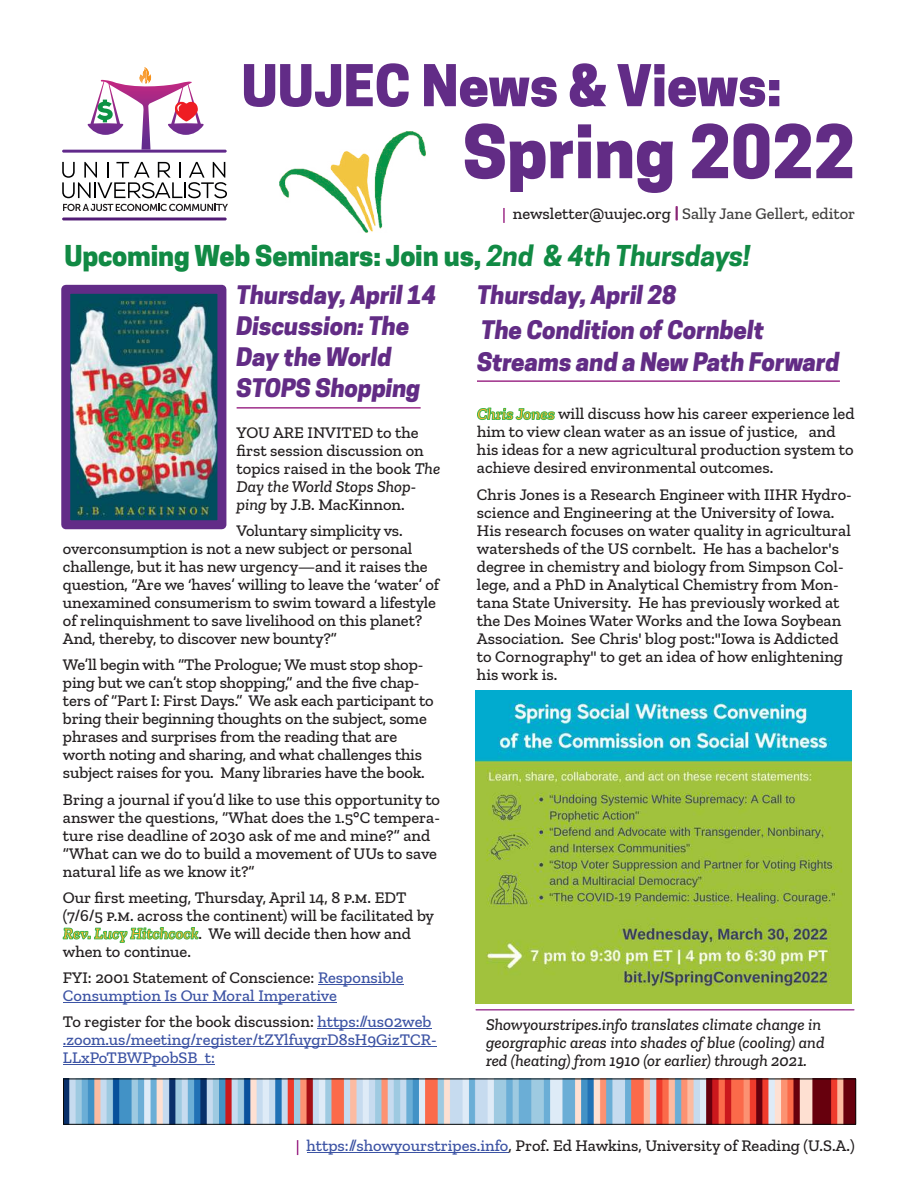
<style>
.page{position:relative;width:918px;height:1188px;background:#fff}
.page>*{position:absolute;margin:0;border:0;box-sizing:border-box;transform-origin:0 0}
.t1{font:800 69px "Cooper Hewitt";color:#622c85}
.t2{font:800 54px "Cooper Hewitt";color:#622c87}
.t3{font:800 27px "Cooper Hewitt";letter-spacing:-.005em;color:#118a44}
.t4{font:italic 800 24px/31.2px "Cooper Hewitt";letter-spacing:-.005em;color:#622c85}
.t5{font:500 16.5px/18px "Zilla Slab";color:#231f20}
.t6{font:500 16.5px/18px "Zilla Slab";color:#3c53a4}
.t7{font:italic 500 16.5px/18px "Zilla Slab";color:#231f20}
.t8{font:500 16.5px "Zilla Slab";color:#41403f}
.s1{color:#231f20}
.s2{font-weight:700;font-style:italic}
.s3{font-style:italic}
.s4{font-weight:700;font-style:italic;color:#f7b332}
.s5{color:#622c87}
.s6{color:#3c53a4}
</style>
<div class="page">
<hr style="left:476px;top:1009px;width:378px;height:2px;background:#a04198">
<svg style="left:297px;top:1140px;width:1px;height:15px"></svg>
<hr style="left:477px;top:380px;width:363px;height:2px;background:#9e2e89">
<svg style="left:503px;top:208px;width:2px;height:15px"></svg>
<hr style="left:237px;top:407px;width:184px;height:2px;background:#9e2e89">
<hr style="left:318px;top:984px;width:86px;height:1px;background:#3c53a4">
<hr style="left:63px;top:1002px;width:274px;height:1px;background:#3c53a4">
<hr style="left:317px;top:1029px;width:114px;height:1px;background:#3c53a4">
<hr style="left:63px;top:1047px;width:374px;height:1px;background:#3c53a4">
<hr style="left:63px;top:1065px;width:152px;height:1px;background:#3c53a4">
<hr style="left:307px;top:1152px;width:201px;height:1px;background:#3c53a4">
<svg style="left:62px;top:162px;width:165px;height:36px"></svg>
<svg style="left:63px;top:204px;width:165px;height:7px"></svg>
<hr style="left:62px;top:218px;width:165px;height:2px;background:#521c76">
<svg style="left:62px;top:150px;width:165px;height:3px"></svg>
<svg style="left:87px;top:67px;width:117px;height:83px"></svg>
<img style="left:279px;top:131px;width:147px;height:102px">
<img style="left:71px;top:295px;width:145px;height:224px">
<div style="left:61px;top:285px;width:165px;height:244px;border:9px solid #622c87"></div>
<img style="left:476px;top:691px;width:376px;height:312px">
<img style="left:65px;top:1081px;width:789px;height:42px">
<div style="left:63px;top:1079px;width:793px;height:46px;border:1px solid #080a0a"></div>
<h2 class="t2" style="left:242px;top:66px;width:542px">UUJEC News &amp; Views:</h2>
<h1 class="t1" style="left:463px;top:126px;width:394px">Spri g 2022</h1>
<p class="t8" style="left:513px;top:206px;width:344px"><span class="s1">newsletter@uujec.org |</span> Sally Jane Gellert, editor</p>
<h3 class="t3" style="left:65px;top:246px;width:687px">Upcomi g Web Semi ars: Joi us, <span class="s2">2nd &amp; 4t T ursdays!</span></h3>
<h3 class="t4" style="left:237px;top:282px;width:201px">Thursd y, April 14<br>Discussion: The<br>D y the World<br>STOPS Shopping</h3>
<p class="t5" style="left:237px;top:424px;width:205px">YOU ARE INVITED to the first session discussion on topics raised in the book <span class="s3">The<br>Day he World S ops Shop&shy;ping</span> by J.B. MacKinnon.</p>
<p class="t5" style="left:63px;top:522px;width:378px;text-indent:174px">Voluntary simplicity vs. overconsumption is not a new subject or personal challenge, but it has new urgency—and it raises the question, “Are we ‘haves’ willing to leave the ‘water’ of unexamined consumerism to swim toward a lifestyle of relinquishment to save livelihood on this planet?<br>And, thereby, to discover new bounty?”</p>
<p class="t5" style="left:63px;top:657px;width:372px">We’ll begin with “The Prologue; We must stop shop&shy;ping but we can’t stop shopping,” and the five chap&shy;ters of “Part I: First Days.” We ask each participant to bring their beginning thoughts on the subject, some phrases and surprises from the reading that are worth noting and sharing, and what challenges this subject raises for you. Many libraries have the book.</p>
<p class="t5" style="left:63px;top:791px;width:379px">Bring a journal if you’d like to use this opportunity to answer the questions, “What does the 1.5°C tempera&shy;ture rise deadline of 2030 ask of me and mine?” and “What can we do to build a movement of UUs to save natural life as we know it?”</p>
<p class="t5" style="left:63px;top:889px;width:373px">Our first meeting, Thursday, April 14, 8 p.m. EDT (7/6/5 p.m. across the continent) will be facilitated by <span class="s4">Rev. Lucy Hitchcock</span>. We will decide then how and when to continue.</p>
<p class="t6" style="left:63px;top:969px;width:342px"><span class="s1">FYI: 2001 Statement of Conscience:</span> Responsible<br>Consumption Is Our Moral Imperative</p>
<p class="t6" style="left:63px;top:1014px;width:375px"><span class="s1">To register for the book discussion:</span> https://us02web .zoom.us/meeting/register/tZYlfuygrD8sH9GizTCR-<br>LLxPoTBWPpobSB_t:</p>
<h3 class="t4" style="left:477px;top:280px;width:289px;line-height:35.7px">Thursd y, <span class="s5">April</span> 28<br>The Condition of Cornbelt</h3>
<h3 class="t4" style="left:477px;top:349px;width:364px">Stre ms nd New P th Forw rd</h3>
<p class="t5" style="left:477px;top:406px;width:379px"><span class="s4">Chris Jones</span> will discuss how his career experience led him to view clean water as an issue of justice, and his ideas for a new agricultural production system to achieve desired environmental outcomes.</p>
<p class="t5" style="left:477px;top:486px;width:376px">Chris Jones is a Research Engineer with IIHR Hydro&shy;science and Engineering at the University of Iowa.<br>His research focuses on water quality in agricultural watersheds of the US cornbelt. He has a bachelor's degree in chemistry and biology from Simpson Col&shy;lege, and a PhD in Analytical Chemistry from Mon&shy;tana State University. He has previously worked at the Des Moines Water Works and the Iowa Soybean Association. See Chris' blog post:"Iowa is Addicted to Cornography" to get an idea of how enlightening his work is.</p>
<p class="t7" style="left:486px;top:1016px;width:340px">Showyours ripes.info ransla es clima e change in georgraphic areas in o shades of blue (cooling) and red (hea ing) from 1910 (or earlier) hrough 2021.</p>
<p class="t5" style="left:307px;top:1137px;width:550px"><span class="s6">https://showyourstripes.info</span>, Prof. Ed Hawkins, University of Reading (U.S.A.)</p>
</div>
